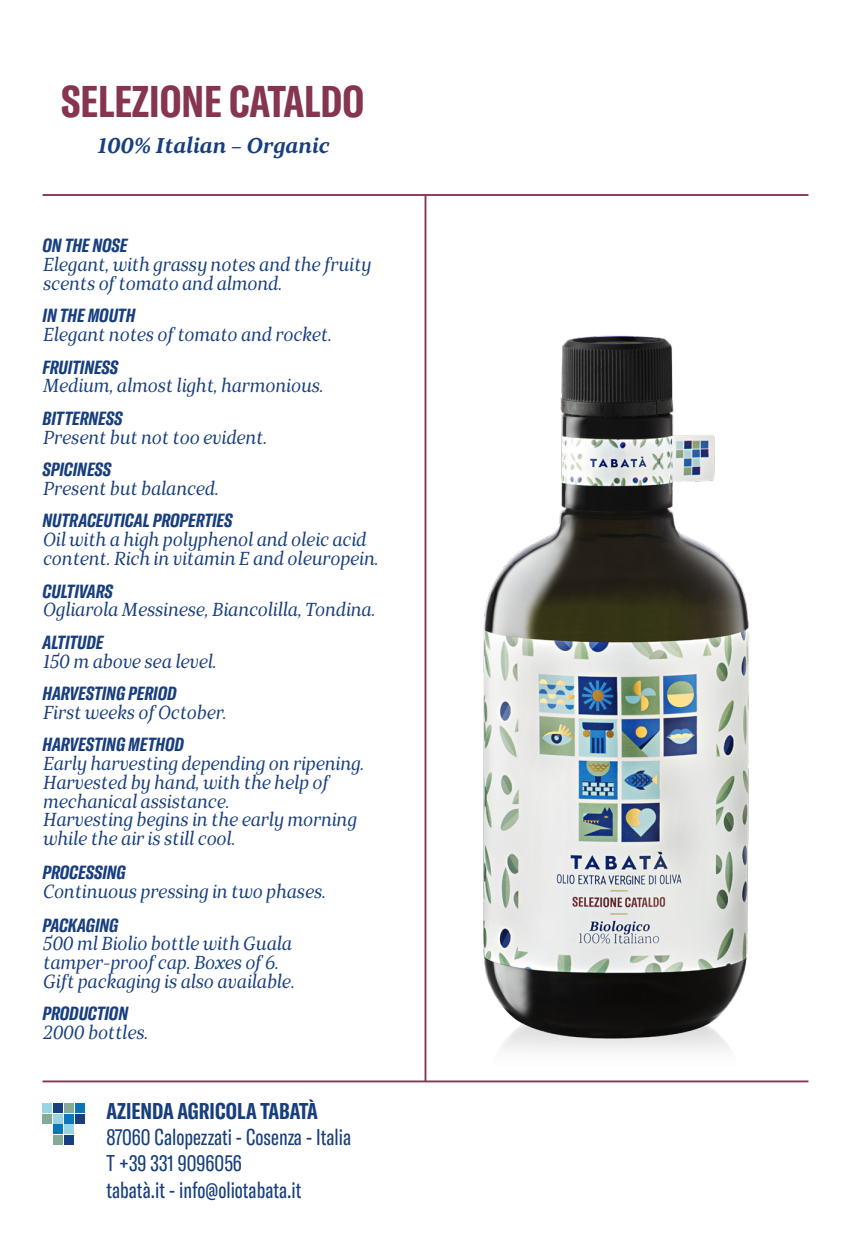
<style>
.page{position:relative;width:851px;height:1241px;background:#fff}
.page>*{position:absolute;margin:0;border:0;box-sizing:border-box;transform-origin:0 0}
.t1{font:43.75px "GT America LCG Cm Bd";color:#85354f}
.t2{font:22.5px/26.2px "GT America LCG Cm Rg";color:#173e7e}
.t3{font:22.5px "GT America LCG Cm Bd";color:#173e7e}
.t4{font:italic 700 21.25px "TT Bells";color:#173e7e}
.t5{font:italic 18.75px/18.8px "TT Bells";color:#173e7e;scale:.9 1}
.t6{font:18.75px "GT America LCG Cm Bd It";color:#173e7e}
</style>
<div class="page">
<img style="left:429px;top:335px;width:372px;height:748px">
<hr style="left:43px;top:194px;width:765px;height:2px;background:#85354f">
<hr style="left:43px;top:1080px;width:765px;height:2px;background:#85354f">
<hr style="left:424px;top:195px;width:2px;height:886px;background:#85354f">
<div style="left:43px;top:1102px;width:9px;height:10px;background:#98d4e4"></div>
<div style="left:64px;top:1102px;width:10px;height:10px;background:#83ab97"></div>
<div style="left:75px;top:1102px;width:10px;height:10px;background:#0c77b8"></div>
<div style="left:53px;top:1102px;width:10px;height:10px;background:#173e7e"></div>
<div style="left:43px;top:1113px;width:9px;height:10px;background:#83ab97"></div>
<div style="left:53px;top:1135px;width:10px;height:9px;background:#83ab97"></div>
<div style="left:53px;top:1124px;width:10px;height:10px;background:#0c77b8"></div>
<div style="left:53px;top:1113px;width:10px;height:10px;background:#98d4e4"></div>
<div style="left:75px;top:1113px;width:10px;height:10px;background:#173e7e"></div>
<div style="left:64px;top:1124px;width:10px;height:10px;background:#98d4e4"></div>
<div style="left:64px;top:1135px;width:10px;height:9px;background:#173e7e"></div>
<div style="left:64px;top:1113px;width:10px;height:10px;background:#0c77b8"></div>
<h1 class="t1" style="left:61px;top:68px;width:304px">SELEZIONE CATALDO</h1>
<p class="t4" style="left:97px;top:131px;width:233px">100% Italian – Organic</p>
<p class="t6" style="left:43px;top:231px;width:86px">ON THE NOSE</p>
<p class="t5" style="left:43px;top:255px;width:366px">Elegant, with grassy notes and the fruity scents of tomato and almond.</p>
<p class="t6" style="left:43px;top:301px;width:94px">IN THE MOUTH</p>
<p class="t5" style="left:43px;top:325px;width:322px">Elegant notes of tomato and rocket.</p>
<p class="t6" style="left:43px;top:353px;width:77px">FRUITINESS</p>
<p class="t5" style="left:43px;top:376px;width:313px">Medium, almost light, harmonious.</p>
<p class="t6" style="left:43px;top:404px;width:81px">BITTERNESS</p>
<p class="t5" style="left:43px;top:427px;width:250px">Present but not too evident.</p>
<p class="t6" style="left:43px;top:455px;width:70px">SPICINESS</p>
<p class="t5" style="left:43px;top:479px;width:196px">Present but balanced.</p>
<p class="t6" style="left:43px;top:506px;width:191px">NUTRACEUTICAL PROPERTIES</p>
<p class="t5" style="left:43px;top:530px;width:374px">Oil with a high polyphenol and oleic acid content. Rich in vitamin E and oleuropein.</p>
<p class="t6" style="left:43px;top:576px;width:72px">CULTIVARS</p>
<p class="t5" style="left:43px;top:600px;width:370px">Ogliarola Messinese, Biancolilla, Tondina.</p>
<p class="t6" style="left:43px;top:628px;width:62px">ALTITUDE</p>
<p class="t5" style="left:43px;top:651px;width:194px">150 m above sea level.</p>
<p class="t6" style="left:43px;top:679px;width:135px">HARVESTING PERIOD</p>
<p class="t5" style="left:43px;top:702px;width:205px">First weeks of October.</p>
<p class="t6" style="left:43px;top:730px;width:143px">HARVESTING METHOD</p>
<p class="t5" style="left:43px;top:754px;width:358px">Early harvesting depending on ripening.<br>Harvested by hand, with the help of mechanical assistance.<br>Harvesting begins in the early morning while the air is still cool.</p>
<p class="t6" style="left:43px;top:858px;width:85px">PROCESSING</p>
<p class="t5" style="left:43px;top:881px;width:315px">Continuous pressing in two phases.</p>
<p class="t6" style="left:43px;top:910px;width:77px">PACKAGING</p>
<p class="t5" style="left:43px;top:934px;width:281px">500 ml Biolio bottle with Guala tamper-proof cap. Boxes of 6.<br>Gift packaging is also available.</p>
<p class="t6" style="left:43px;top:999px;width:87px">PRODUCTION</p>
<p class="t5" style="left:43px;top:1022px;width:118px">2000 bottles.</p>
<p class="t3" style="left:106px;top:1093px;width:213px">AZIENDA AGRICOLA TABATÀ</p>
<p class="t2" style="left:106px;top:1122px;width:246px">87060 Calopezzati - Cosenza - Italia<br>T +39 331 9096056<br>tabatà.it - info@oliotabata.it</p>
</div>
